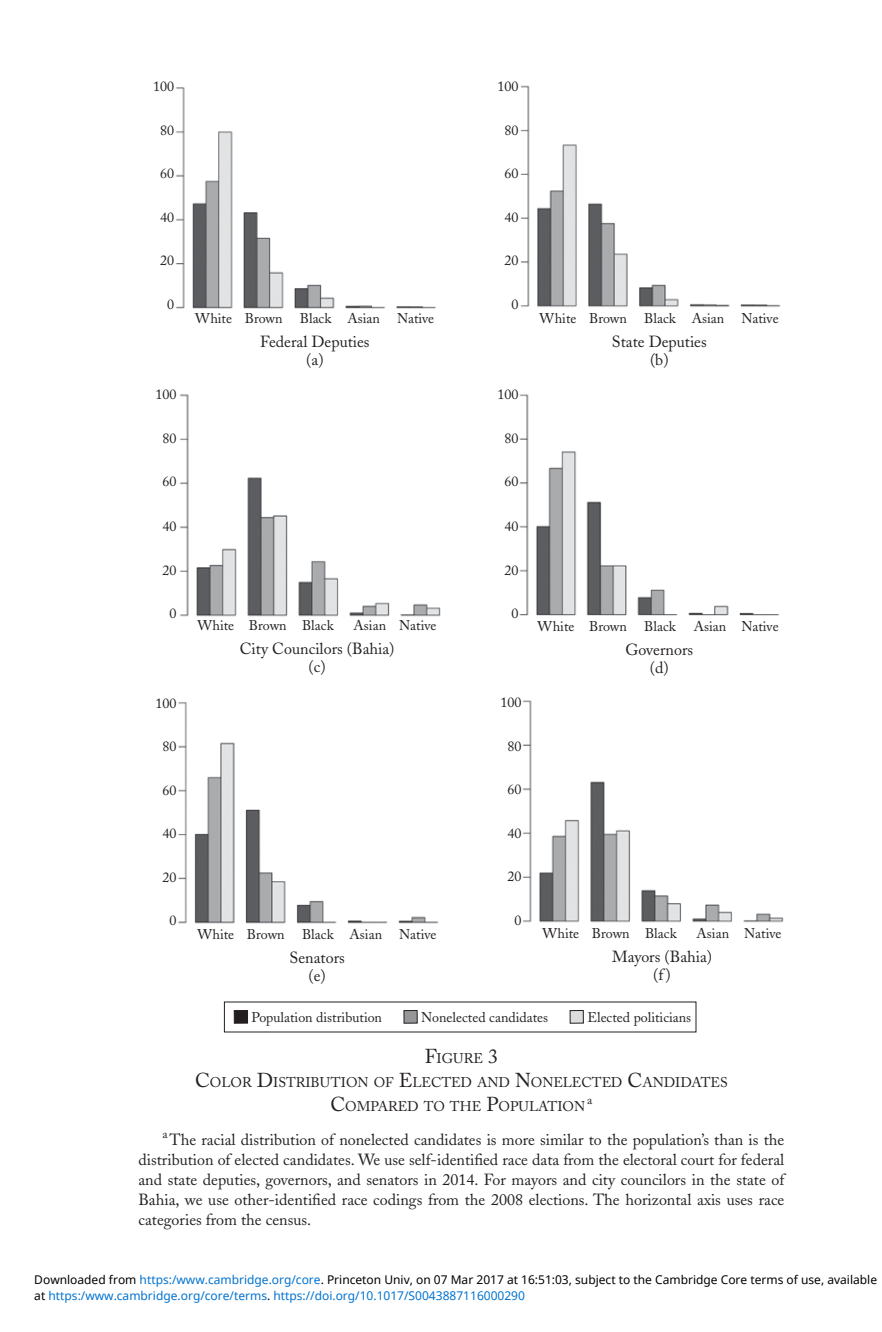
<style>
.page{position:relative;width:882px;height:1332px;background:#fff}
.page>*{position:absolute;margin:0;border:0;box-sizing:border-box;transform-origin:0 0}
.t1{font:16px/18px "Adobe Caslon";color:#231f20;text-align:center}
.t2{font:14px "Adobe Caslon";color:#231f20}
.t3{font:14px/24px "Adobe Caslon";color:#231f20}
.t4{font:12.2px "Adobe Caslon";color:#231f20}
.t5{font:12px "Noto Sans";color:#000}
.t6{font:12px "Noto Sans";color:#0172cf}
.s1{font-size:20px}
.s2{color:#0172cf}
.s3{color:#000}
</style>
<div class="page">
<img style="left:520px;top:85px;width:261px;height:222px">
<img style="left:175px;top:87px;width:261px;height:222px">
<img style="left:179px;top:394px;width:262px;height:223px">
<img style="left:519px;top:394px;width:261px;height:222px">
<img style="left:522px;top:700px;width:262px;height:223px">
<img style="left:178px;top:702px;width:261px;height:222px">
<div style="left:234px;top:1011px;width:14px;height:12px;background:#231f20"></div>
<div style="left:234px;top:1010px;width:14px;height:14px;border:1px solid #231f20"></div>
<div style="left:404px;top:1011px;width:13px;height:12px;background:#949698"></div>
<div style="left:403px;top:1010px;width:15px;height:14px;border:1px solid #231f20"></div>
<div style="left:570px;top:1011px;width:13px;height:12px;background:#dcddde"></div>
<div style="left:570px;top:1010px;width:14px;height:14px;border:1px solid #231f20"></div>
<p class="t2" style="left:153px;top:78px;width:22px">100</p>
<p class="t2" style="left:160px;top:122px;width:15px">80</p>
<p class="t2" style="left:160px;top:165px;width:15px">60</p>
<p class="t2" style="left:160px;top:209px;width:15px">40</p>
<p class="t2" style="left:160px;top:252px;width:15px">20</p>
<p class="t2" style="left:167px;top:296px;width:8px">0</p>
<p class="t2" style="left:155px;top:386px;width:22px">100</p>
<p class="t2" style="left:162px;top:430px;width:15px">80</p>
<p class="t2" style="left:162px;top:473px;width:15px">60</p>
<p class="t2" style="left:162px;top:518px;width:15px">40</p>
<p class="t2" style="left:162px;top:562px;width:15px">20</p>
<p class="t2" style="left:169px;top:605px;width:8px">0</p>
<p class="t2" style="left:155px;top:695px;width:22px">100</p>
<p class="t2" style="left:162px;top:738px;width:15px">80</p>
<p class="t2" style="left:162px;top:782px;width:15px">60</p>
<p class="t2" style="left:162px;top:825px;width:15px">40</p>
<p class="t2" style="left:162px;top:869px;width:15px">20</p>
<p class="t2" style="left:169px;top:912px;width:8px">0</p>
<p class="t2" style="left:498px;top:78px;width:22px">100</p>
<p class="t2" style="left:505px;top:122px;width:15px">80</p>
<p class="t2" style="left:505px;top:165px;width:15px">60</p>
<p class="t2" style="left:505px;top:209px;width:15px">40</p>
<p class="t2" style="left:505px;top:252px;width:15px">20</p>
<p class="t2" style="left:512px;top:296px;width:8px">0</p>
<p class="t2" style="left:195px;top:310px;width:241px">White Brown Black Asian N ative</p>
<p class="t1" style="left:260px;top:332px;width:111px">Federal Deputies (a)</p>
<p class="t2" style="left:540px;top:310px;width:241px">White Brown Black Asian N ative</p>
<p class="t1" style="left:612px;top:332px;width:96px">State Deputies (b)</p>
<p class="t2" style="left:197px;top:617px;width:241px">White Brown Black Asian N ative</p>
<p class="t1" style="left:240px;top:640px;width:156px">City Councilors (Bahia) (c)</p>
<p class="t2" style="left:498px;top:386px;width:22px">100</p>
<p class="t2" style="left:505px;top:430px;width:15px">80</p>
<p class="t2" style="left:505px;top:473px;width:15px">60</p>
<p class="t2" style="left:505px;top:518px;width:15px">40</p>
<p class="t2" style="left:505px;top:562px;width:15px">20</p>
<p class="t2" style="left:512px;top:605px;width:8px">0</p>
<p class="t2" style="left:538px;top:618px;width:243px">White Brown Black Asian N ative</p>
<p class="t1" style="left:625px;top:640px;width:69px">Governors (d)</p>
<p class="t2" style="left:500px;top:694px;width:23px">100</p>
<p class="t2" style="left:507px;top:738px;width:16px">80</p>
<p class="t2" style="left:507px;top:781px;width:16px">60</p>
<p class="t2" style="left:507px;top:825px;width:16px">40</p>
<p class="t2" style="left:507px;top:868px;width:16px">20</p>
<p class="t2" style="left:514px;top:912px;width:8px">0</p>
<p class="t2" style="left:197px;top:926px;width:241px">White Brown Black Asian N ative</p>
<p class="t1" style="left:289px;top:949px;width:57px">Senators (e)</p>
<p class="t2" style="left:542px;top:925px;width:241px">White Brown Black Asian N ative</p>
<p class="t1" style="left:612px;top:948px;width:102px">Mayors (Bahia) (f)</p>
<p class="t2" style="left:252px;top:1009px;width:132px">Population distribution</p>
<p class="t2" style="left:421px;top:1009px;width:128px">Nonelected candidates</p>
<p class="t2" style="left:587px;top:1009px;width:105px">Elected politicians</p>
<p class="t3" style="left:195px;top:1046px;width:479px;text-indent:230px"><span class="s1">F</span>IGURE <span class="s1">3<br>C</span>OLOR <span class="s1">D</span>ISTRIBUTION OF <span class="s1">E</span>LECTED AND <span class="s1">N</span>ONELECTED <span class="s1">C</span>ANDID</p>
<p class="t3" style="left:692px;top:1070px;width:38px">ATES</p>
<p class="t3" style="left:330px;top:1094px;width:256px"><span class="s1">C</span>OMPARED TO THE <span class="s1">P</span>OPULATION</p>
<p class="t4" style="left:587px;top:1092px;width:7px">a</p>
<p class="t1" style="left:138px;top:1129px;width:648px;line-height:20px;text-align:justify;text-indent:24px"><sup>a</sup> The racial distribution of nonelected candidates is more similar to the population’s than is the distribution of elected candidates. We use self-identified race data from the electoral court for federal and state deputies, governors, and senators in 2014. For mayors and city councilors in the state of Bahia, we use other-identified race codings from the 2008 elections. The horizontal axis uses race categories from the census.</p>
<p class="t5" style="left:34px;top:1272px;width:844px">Downloaded from <span class="s2">https:/www.cambridge.org/core</span>. Princeton Univ, on 07 Mar 2017 at 16:51:03, subject to the Cambridge Core terms of use, available</p>
<p class="t6" style="left:34px;top:1287px;width:492px"><span class="s3">at</span> https:/www.cambridge.org/core/terms<span class="s3">.</span> https://doi.org/10.1017/S0043887116000290</p>
</div>
